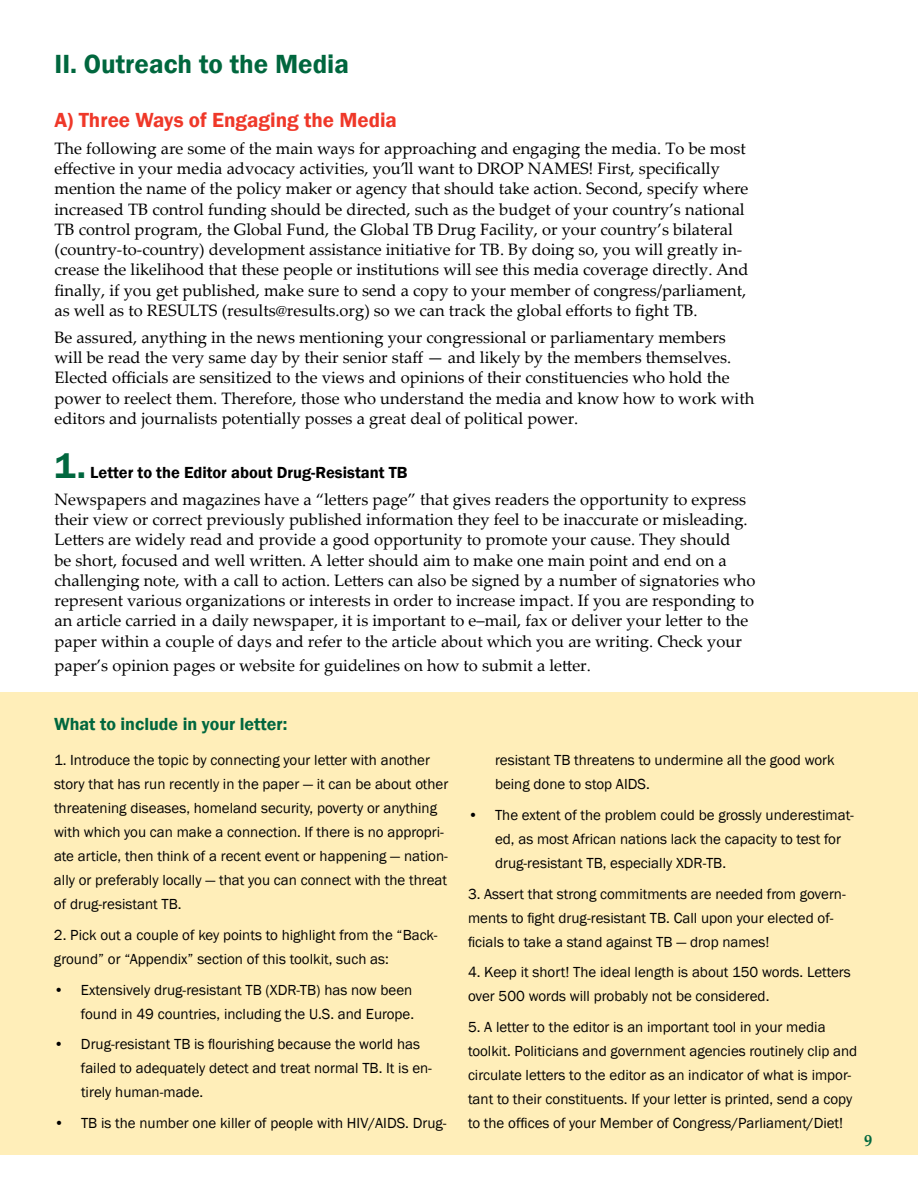
<style>
.page{position:relative;width:918px;height:1188px;background:#fff}
.page>*{position:absolute;margin:0;border:0;box-sizing:border-box;transform-origin:0 0}
.t1{font:600 27px "Franklin Gothic";color:#00673e}
.t2{font:600 21px "Franklin Gothic";color:#ef3829}
.t3{font:600 18px "Franklin Gothic";color:#00673e}
.t4{font:16.5px/20.2px "Palatino Linotype";color:#000}
.t5{font:600 16.5px "Franklin Gothic";color:#000}
.t6{font:700 16.5px "Palatino Linotype";color:#00673e}
.t7{font:15px/24px "Franklin Gothic";color:#000}
.s1{font-size:36px;color:#00673e}
</style>
<div class="page">
<div style="left:0;top:692px;width:918px;height:463px;background:#ffeeb9"></div>
<h1 class="t1" style="left:55px;top:48px;width:296px">II. Outreach to the Media</h1>
<p class="t2" style="left:55px;top:108px;width:344px">A) Three Ways of Engaging the Media</p>
<p class="t4" style="left:55px;top:140px;width:696px">The following are some of the main ways for approaching and engaging the media. To be most effective in your media advocacy activities, you’ll want to DROP NAMES! First, specifically mention the name of the policy maker or agency that should take action. Second, specify where increased TB control funding should be directed, such as the budget of your country’s national TB control program, the Global Fund, the Global TB Drug Facility, or your country’s bilateral (country‑to‑country) development assistance initiative for TB. By doing so, you will greatly in‑ crease the likelihood that these people or institutions will see this media coverage directly. And finally, if you get published, make sure to send a copy to your member of congress/parliament, as well as to RESULTS (results@results.org) so we can track the global efforts to fight TB.</p>
<p class="t4" style="left:55px;top:329px;width:701px">Be assured, anything in the news mentioning your congressional or parliamentary members will be read the very same day by their senior staff — and likely by the members themselves.<br>Elected officials are sensitized to the views and opinions of their constituencies who hold the power to reelect them. Therefore, those who understand the media and know how to work with editors and journalists potentially posses a great deal of political power.</p>
<p class="t5" style="left:55px;top:463px;width:355px"><span class="s1">1.</span> Letter to the Editor about Drug-Resistant TB</p>
<p class="t4" style="left:55px;top:491px;width:703px">Newspapers and magazines have a “leHers page” that gives readers the opportunity to express their view or correct previously published information they feel to be inaccurate or misleading.<br>LeHers are widely read and provide a good opportunity to promote your cause. They should<br>be short, focused and well wriHen. A leHer should aim to make one main point and end on a challenging note, with a call to action. LeHers can also be signed by a number of signatories who represent various organizations or interests in order to increase impact. If you are responding to an article carried in a daily newspaper, it is important to e–mail, fax or deliver your leHer to the paper within a couple of days and refer to the article about which you are writing. Check your</p>
<p class="t4" style="left:55px;top:657px;width:538px">paper’s opinion pages or website for guidelines on how to submit a leHer.</p>
<p class="t3" style="left:54px;top:713px;width:235px">What to include in your letter:</p>
<p class="t7" style="left:54px;top:748px;width:396px">1. Introduce the topic by connecting your letter with another story that has run recently in the paper — it can be about other threatening diseases, homeland security, poverty or anything with which you can make a connection. If there is no appropri&shy;ate article, then think of a recent event or happening — nation&shy;ally or preferably locally — that you can connect with the threat of drug-resistant TB.</p>
<p class="t7" style="left:54px;top:923px;width:385px">2. Pick out a couple of key points to highlight from the “Back&shy;ground” or “Appendix” section of this toolkit, such as:</p>
<p class="t7" style="left:54px;top:977px;width:362px;text-align:right">• Extensively drug-resistant TB (XDR-TB) has now been found in 49 countries, including the U.S. and Europe.</p>
<p class="t7" style="left:81px;top:1032px;width:353px;text-indent:-27px">• Drug-resistant TB is flourishing because the world has failed to adequately detect and treat normal TB. It is en&shy;tirely human-made.</p>
<p class="t7" style="left:54px;top:1111px;width:394px">• TB is the number one killer of people with HIV/AIDS. Drug-</p>
<p class="t7" style="left:495px;top:748px;width:341px">resistant TB threatens to undermine all the good work being done to stop AIDS.</p>
<p class="t7" style="left:495px;top:803px;width:360px;text-indent:-27px">• The extent of the problem could be grossly underestimat&shy;ed, as most African nations lack the capacity to test for drug-resistant TB, especially XDR-TB.</p>
<p class="t7" style="left:468px;top:881px;width:379px">3. Assert that strong commitments are needed from govern&shy;ments to fight drug-resistant TB. Call upon your elected of&shy;ficials to take a stand against TB — drop names!</p>
<p class="t7" style="left:468px;top:960px;width:384px">4. Keep it short! The ideal length is about 150 words. Letters over 500 words will probably not be considered.</p>
<p class="t7" style="left:468px;top:1015px;width:391px">5. A letter to the editor is an important tool in your media toolkit. Politicians and government agencies routinely clip and circulate letters to the editor as an indicator of what is impor&shy;tant to their constituents. If your letter is printed, send a copy to the offices of your Member of Congress/Parliament/Diet!</p>
<p class="t6" style="left:864px;top:1134px;width:10px">9</p>
</div>
